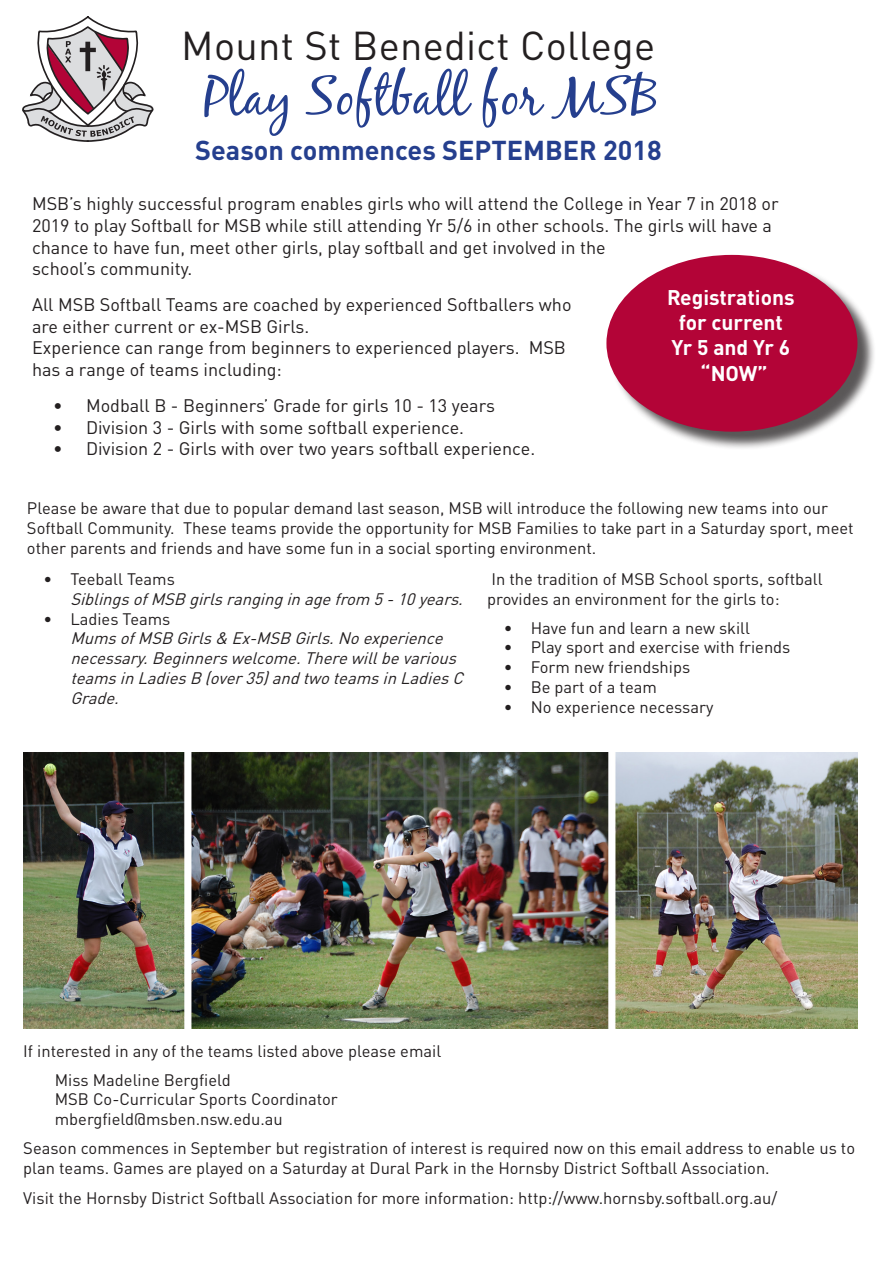
<style>
.page{position:relative;width:893px;height:1263px;background:#fff}
.page>*{position:absolute;margin:0;border:0;box-sizing:border-box;transform-origin:0 0}
.t1{font:54px "Black Jack";color:#253f8e}
.t2{font:39.9px "DINOT";letter-spacing:.005em;color:#231f20}
.t3{font:700 27px "DINOT";color:#253f8e}
.t4{font:700 21px "DINOT";color:#fff}
.t5{font:18px/21.6px "DINOT";color:#231f20}
.t6{font:16.5px/19.8px "DINOT";color:#231f20}
.t7{font:italic 16.5px/19.8px "DINOT";color:#231f20}
</style>
<div class="page">
<div style="left:609px;top:257px;width:267px;height:193px;background:#231f20;opacity:.75"></div>
<div style="left:606px;top:255px;width:251px;height:177px;background:#b30437;border-radius:50%"></div>
<img style="left:23px;top:752px;width:834px;height:277px">
<svg style="left:22px;top:16px;width:132px;height:126px"></svg>
<p class="t2" style="left:181px;top:21px;width:475px">Mount St Benedict College</p>
<p class="t1" style="left:204px;top:63px;width:456px">Play Softball for MSB</p>
<p class="t3" style="left:195px;top:133px;width:468px">Season commences SEPTEMBER 2018</p>
<p class="t5" style="left:32px;top:193px;width:748px">MSB’s highly successful program enables girls who will attend the College in Year 7 in 2018 or 2019 to play Softball for MSB while still attending Yr 5/6 in other schools. The girls will have a chance to have fun, meet other girls, play softball and get involved in the<br>school’s community.</p>
<p class="t5" style="left:32px;top:294px;width:541px">All MSB Softball Teams are coached by experienced Softballers who</p>
<p class="t5" style="left:32px;top:315px;width:279px">are either current or ex-MSB Girls.</p>
<p class="t5" style="left:32px;top:337px;width:535px">Experience can range from beginners to experienced players. MSB has a range of teams including:</p>
<p class="t5" style="left:53px;top:394px;width:444px">• Modball B - Beginners’ Grade for girls 10 - 13 years</p>
<p class="t5" style="left:53px;top:416px;width:413px">• Division 3 - Girls with some softball experience.</p>
<p class="t5" style="left:53px;top:438px;width:484px">• Division 2 - Girls with over two years softball experience.</p>
<p class="t4" style="left:667px;top:284px;width:129px">Registrations</p>
<p class="t4" style="left:679px;top:309px;width:106px">for current</p>
<p class="t4" style="left:671px;top:334px;width:120px">Yr 5 and Yr 6</p>
<p class="t4" style="left:700px;top:359px;width:69px">“NOW”</p>
<p class="t6" style="left:27px;top:498px;width:828px">Please be aware that due to popular demand last season, MSB will introduce the following new teams into our<br>Softball Community. These teams provide the opportunity for MSB Families to take part in a Saturday sport, meet other parents and friends and have some fun in a social sporting environment.</p>
<p class="t6" style="left:43px;top:569px;width:133px">• Teeball Teams</p>
<p class="t7" style="left:70px;top:589px;width:399px">SiblingsofMSB girlsranginginagefrom 5-10years.</p>
<p class="t6" style="left:43px;top:608px;width:129px">• Ladies Teams</p>
<p class="t7" style="left:70px;top:628px;width:399px">MumsofMSB Girls&amp; Ex-MSB Girls.Noexperience necessary.Beginnerswelcome.Therewillbevarious teamsinLadiesB (over35)andtwoteamsinLadiesC Grade.</p>
<p class="t6" style="left:487px;top:569px;width:337px">In the tradition of MSB School sports, softball provides an environment for the girls to:</p>
<p class="t6" style="left:504px;top:617px;width:248px">• Have fun and learn a new skill</p>
<p class="t6" style="left:504px;top:637px;width:288px">• Play sport and exercise with friends</p>
<p class="t6" style="left:504px;top:657px;width:188px">• Form new friendships</p>
<p class="t6" style="left:504px;top:677px;width:155px">• Be part of a team</p>
<p class="t6" style="left:504px;top:697px;width:211px">• No experience necessary</p>
<p class="t6" style="left:23px;top:1040px;width:419px">If interested in any of the teams listed above please email</p>
<p class="t6" style="left:55px;top:1069px;width:177px">Miss Madeline Bergfield</p>
<p class="t6" style="left:55px;top:1089px;width:285px">MSB Co-Curricular Sports Coordinator</p>
<p class="t6" style="left:55px;top:1109px;width:229px">mbergfield@msben.nsw.edu.au</p>
<p class="t6" style="left:23px;top:1138px;width:833px">Season commences in September but registration of interest is required now on this email address to enable us to plan teams. Games are played on a Saturday at Dural Park in the Hornsby District Softball Association.</p>
<p class="t6" style="left:23px;top:1188px;width:755px">Visit the Hornsby District Softball Association for more information: http://www.hornsby.softball.org.au/</p>
</div>
